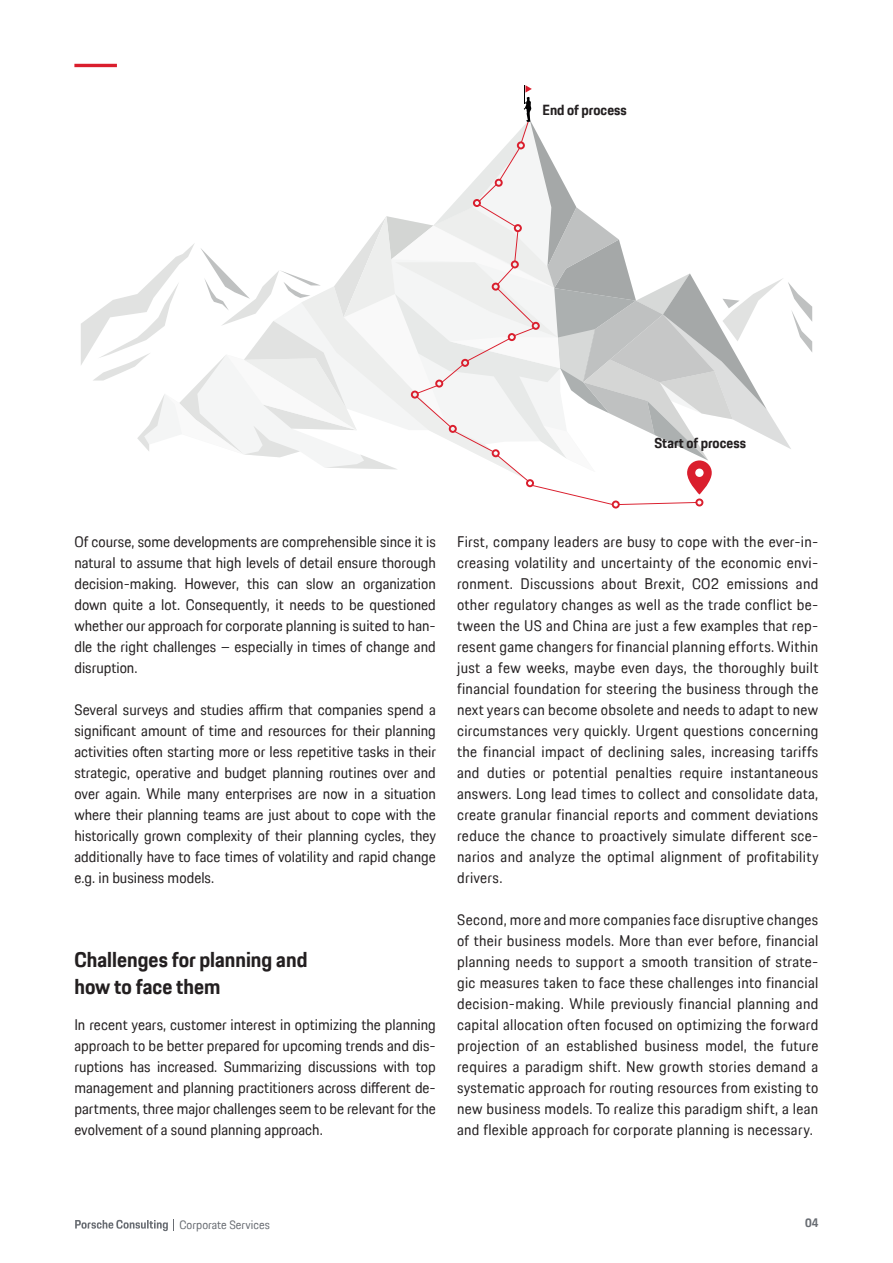
<style>
.page{position:relative;width:893px;height:1263px;background:#fff}
.page>*{position:absolute;margin:0;border:0;box-sizing:border-box;transform-origin:0 0}
.t1{font:700 21px/27px "Porsche Next TT";color:#231f20}
.t2{font:15px/21px "Porsche Next TT";color:#231f20;text-align:justify}
.t3{font:700 14.25px "Porsche Next TT";color:#231f20}
.t4{font:12px "Porsche Next TT";color:#696d73}
.t5{font:700 12px "Porsche Next TT";color:#696d73}
</style>
<div class="page">
<hr style="left:74px;top:64px;width:43px;height:3px;background:#da1e2d">
<svg style="left:75px;top:1219px;width:99px;height:12px"></svg>
<svg style="left:81px;top:85px;width:731px;height:423px"></svg>
<p class="t3" style="left:542px;top:101px;width:86px">End of process</p>
<p class="t3" style="left:654px;top:433px;width:93px">Start of process</p>
<p class="t2" style="left:74px;top:531px;width:363px">Of course, some developments are comprehensible since it is natural to assume that high levels of detail ensure thorough decision-making. However, this can slow an organization down quite a lot. Consequently, it needs to be questioned whether our approach for corporate planning is suited to han&shy;dle the right challenges – especially in times of change and disruption.</p>
<p class="t2" style="left:74px;top:699px;width:363px">Several surveys and studies affirm that companies spend a significant amount of time and resources for their planning activities often starting more or less repetitive tasks in their strategic, operative and budget planning routines over and over again. While many enterprises are now in a situation where their planning teams are just about to cope with the historically grown complexity of their planning cycles, they additionally have to face times of volatility and rapid change e.g. in business models.</p>
<h1 class="t1" style="left:74px;top:946px;width:235px">Challenges for planning and how to face them</h1>
<p class="t2" style="left:74px;top:1014px;width:363px">In recent years, customer interest in optimizing the planning approach to be better prepared for upcoming trends and dis&shy;ruptions has increased. Summarizing discussions with top management and planning practitioners across different de&shy;partments, three major challenges seem to be relevant for the evolvement of a sound planning approach.</p>
<p class="t2" style="left:457px;top:531px;width:363px">First, company leaders are busy to cope with the ever-in&shy;creasing volatility and uncertainty of the economic envi&shy;ronment. Discussions about Brexit, CO2 emissions and other regulatory changes as well as the trade conflict be&shy;tween the US and China are just a few examples that rep&shy;resent game changers for financial planning efforts. Within just a few weeks, maybe even days, the thoroughly built financial foundation for steering the business through the next years can become obsolete and needs to adapt to new circumstances very quickly. Urgent questions concerning the financial impact of declining sales, increasing tariffs and duties or potential penalties require instantaneous answers. Long lead times to collect and consolidate data, create granular financial reports and comment deviations reduce the chance to proactively simulate different sce&shy;narios and analyze the optimal alignment of profitability drivers.</p>
<p class="t2" style="left:457px;top:909px;width:363px">Second, more and more companies face disruptive changes of their business models. More than ever before, financial planning needs to support a smooth transition of strate&shy;gic measures taken to face these challenges into financial decision-making. While previously financial planning and capital allocation often focused on optimizing the forward projection of an established business model, the future requires a paradigm shift. New growth stories demand a systematic approach for routing resources from existing to new business models. To realize this paradigm shift, a lean and flexible approach for corporate planning is necessary.</p>
<p class="t4" style="left:179px;top:1216px;width:92px">Corporate Services</p>
<p class="t5" style="left:805px;top:1215px;width:15px">04</p>
</div>
